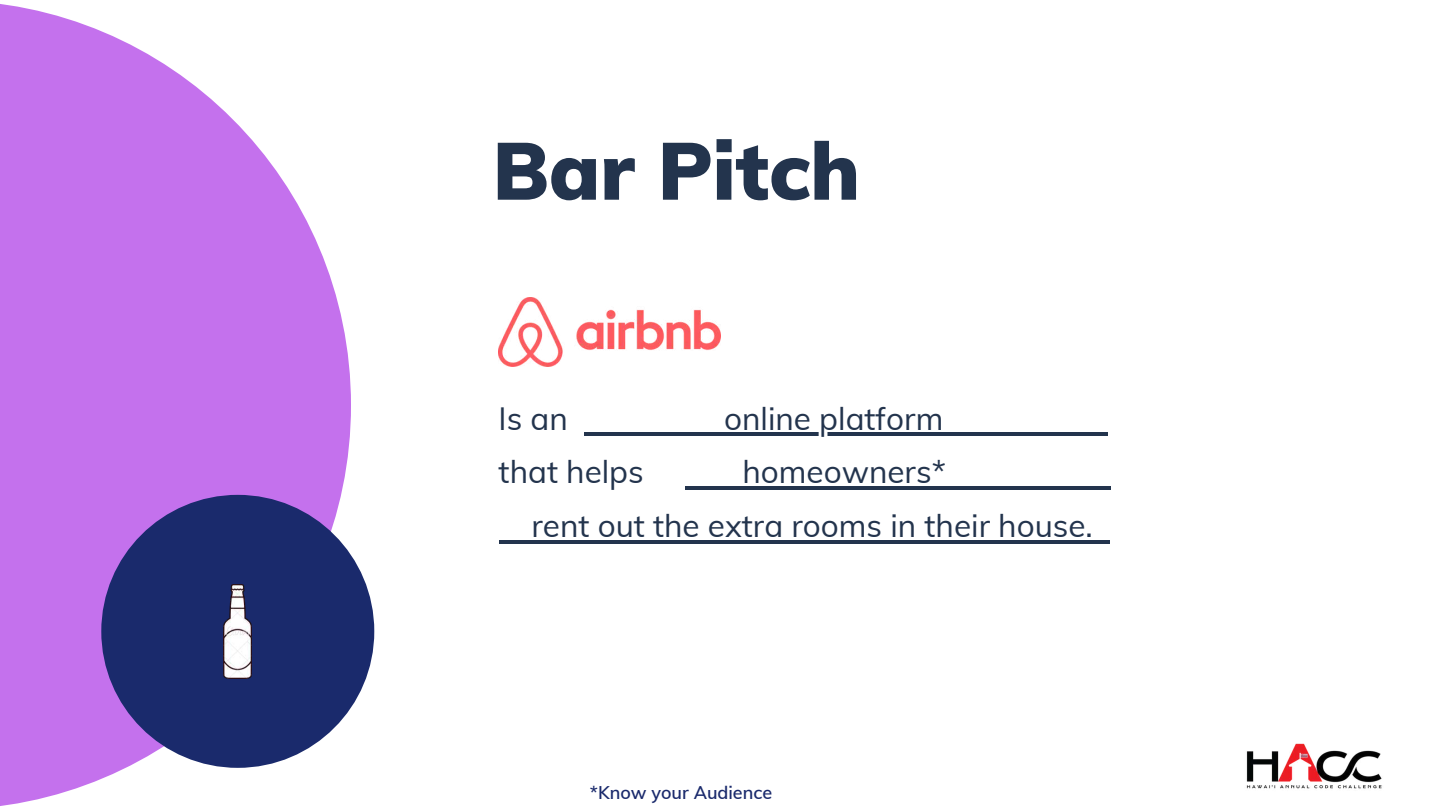
<style>
.page{position:relative;width:1440px;height:810px;background:#fff}
.page>*{position:absolute;margin:0;border:0;box-sizing:border-box;transform-origin:0 0}
.t1{font:900 80px "Muli";color:#23344d}
.t2{font:31.5px/53.6px "Muli";color:#23344d}
.t3{font:600 18px "Muli";color:#1a2a6c}
</style>
<div class="page">
<svg style="left:0;top:4px;width:351px;height:802px;fill:#c471ed"></svg>
<div style="left:101px;top:495px;width:273px;height:273px;background:#1a2a6c;border-radius:50%"></div>
<img style="left:224px;top:584px;width:27px;height:94px">
<img style="left:499px;top:298px;width:222px;height:69px">
<hr style="left:584px;top:433px;width:140px;height:3px;background:#23344d">
<hr style="left:724px;top:433px;width:219px;height:3px;background:#23344d">
<hr style="left:943px;top:433px;width:165px;height:3px;background:#23344d">
<hr style="left:685px;top:486px;width:57px;height:3px;background:#23344d">
<hr style="left:742px;top:486px;width:204px;height:3px;background:#23344d">
<hr style="left:946px;top:486px;width:164px;height:3px;background:#23344d">
<hr style="left:499px;top:540px;width:33px;height:3px;background:#23344d">
<hr style="left:532px;top:540px;width:561px;height:3px;background:#23344d">
<hr style="left:1093px;top:540px;width:16px;height:3px;background:#23344d">
<img style="left:1246px;top:743px;width:136px;height:46px">
<h1 class="t1" style="left:493px;top:119px;width:369px">Bar Pitch</h1>
<p class="t2" style="left:499px;top:391px;width:71px">Is an</p>
<p class="t2" style="left:724px;top:391px;width:221px">online platform</p>
<p class="t2" style="left:499px;top:445px;width:147px">that helps</p>
<p class="t2" style="left:532px;top:445px;width:563px;text-indent:211px">homeowners*<br>rent out the extra rooms in their house.</p>
<p class="t3" style="left:590px;top:781px;width:184px">*Know your Audience</p>
</div>
